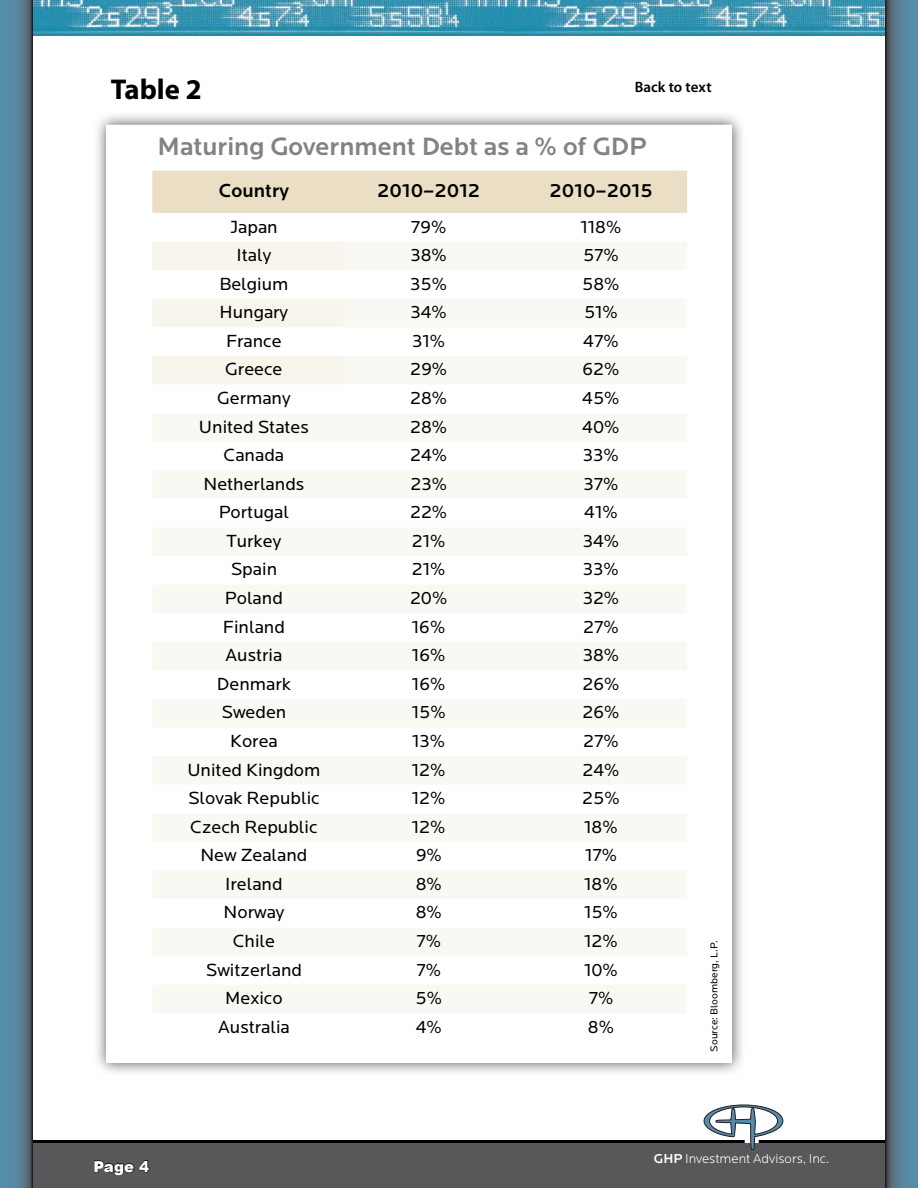
<style>
.page{position:relative;width:918px;height:1188px;background:#fff}
.page>*{position:absolute;margin:0;border:0;box-sizing:border-box;transform-origin:0 0}
.t1{font:700 28.8px "Myriad Pro";letter-spacing:-.005em;color:#000005}
.t2{font:500 26.1px "Locator";color:#808285}
.t3{font:500 19.5px "Locator";color:#000}
.t4{font:18.3px "Locator";color:#000}
.t5{font:600 15px "Myriad Pro";color:#000005}
.t6{font:900 15px "Arial";color:#fff}
.t7{font:300 13.5px "Locator";letter-spacing:-.005em;color:#fff}
.t8{font:10.2px "Locator";letter-spacing:.01em;color:#000005}
.s1{font-weight:500}
</style>
<div class="page">
<div style="left:0;top:1143px;width:918px;height:45px;background:#58585b"></div>
<hr style="left:24px;top:1140px;width:721px;height:3px;background:#000005">
<hr style="left:759px;top:1140px;width:132px;height:3px;background:#000005">
<img style="left:33px;top:0;width:472px;height:35px">
<img style="left:505px;top:0;width:380px;height:35px">
<svg style="left:703px;top:1104px;width:81px;height:46px"></svg>
<svg style="left:0;top:0;width:33px;height:1188px;background:#567e94"></svg>
<svg style="left:885px;top:0;width:33px;height:1188px;background:#527488"></svg>
<div style="left:92px;top:110px;width:653px;height:966px;background:#221e1f;opacity:.75"></div>
<div style="left:106px;top:125px;width:626px;height:938px;background:#fff"></div>
<div style="left:152px;top:171px;width:535px;height:42px;background:#eadfc4"></div>
<svg style="left:153px;top:242px;width:534px;height:771px;fill:#fbf9f5"></svg>
<svg style="left:152px;top:242px;width:191px;height:142px"></svg>
<svg style="left:94px;top:1160px;width:56px;height:16px"></svg>
<h1 class="t1" style="left:111px;top:71px;width:92px">Table 2</h1>
<p class="t5" style="left:635px;top:77px;width:78px">Back to text</p>
<h2 class="t2" style="left:158px;top:132px;width:491px">Maturing Government Debt as a % of GDP</h2>
<p class="t3" style="left:219px;top:180px;width:72px">Country</p>
<p class="t3" style="left:377px;top:180px;width:105px">2010–2012</p>
<p class="t3" style="left:550px;top:180px;width:104px">2010–2015</p>
<p class="t4" style="left:230px;top:217px;width:49px">Japan</p>
<p class="t4" style="left:411px;top:217px;width:37px">79%</p>
<p class="t4" style="left:581px;top:217px;width:42px">118%</p>
<p class="t4" style="left:237px;top:245px;width:36px">Italy</p>
<p class="t4" style="left:410px;top:245px;width:38px">38%</p>
<p class="t4" style="left:583px;top:245px;width:37px">57%</p>
<p class="t4" style="left:219px;top:274px;width:71px">Belgium</p>
<p class="t4" style="left:410px;top:274px;width:38px">35%</p>
<p class="t4" style="left:582px;top:274px;width:39px">58%</p>
<p class="t4" style="left:220px;top:302px;width:70px">Hungary</p>
<p class="t4" style="left:410px;top:302px;width:38px">34%</p>
<p class="t4" style="left:584px;top:302px;width:36px">51%</p>
<p class="t4" style="left:226px;top:331px;width:57px">France</p>
<p class="t4" style="left:412px;top:331px;width:35px">31%</p>
<p class="t4" style="left:583px;top:331px;width:37px">47%</p>
<p class="t4" style="left:225px;top:359px;width:59px">Greece</p>
<p class="t4" style="left:410px;top:359px;width:39px">29%</p>
<p class="t4" style="left:582px;top:359px;width:39px">62%</p>
<p class="t4" style="left:217px;top:388px;width:75px">Germany</p>
<p class="t4" style="left:410px;top:388px;width:39px">28%</p>
<p class="t4" style="left:582px;top:388px;width:39px">45%</p>
<p class="t4" style="left:199px;top:417px;width:111px">United States</p>
<p class="t4" style="left:410px;top:417px;width:39px">28%</p>
<p class="t4" style="left:582px;top:417px;width:39px">40%</p>
<p class="t4" style="left:224px;top:445px;width:62px">Canada</p>
<p class="t4" style="left:410px;top:445px;width:39px">24%</p>
<p class="t4" style="left:583px;top:445px;width:38px">33%</p>
<p class="t4" style="left:203px;top:474px;width:102px">Netherlands</p>
<p class="t4" style="left:410px;top:474px;width:38px">23%</p>
<p class="t4" style="left:583px;top:474px;width:37px">37%</p>
<p class="t4" style="left:219px;top:502px;width:72px">Portugal</p>
<p class="t4" style="left:410px;top:502px;width:39px">22%</p>
<p class="t4" style="left:584px;top:502px;width:35px">41%</p>
<p class="t4" style="left:227px;top:531px;width:56px">Turkey</p>
<p class="t4" style="left:412px;top:531px;width:35px">21%</p>
<p class="t4" style="left:583px;top:531px;width:38px">34%</p>
<p class="t4" style="left:231px;top:560px;width:48px">Spain</p>
<p class="t4" style="left:412px;top:560px;width:35px">21%</p>
<p class="t4" style="left:583px;top:560px;width:38px">33%</p>
<p class="t4" style="left:225px;top:588px;width:60px">Poland</p>
<p class="t4" style="left:410px;top:588px;width:39px">20%</p>
<p class="t4" style="left:583px;top:588px;width:38px">32%</p>
<p class="t4" style="left:223px;top:617px;width:64px">Finland</p>
<p class="t4" style="left:412px;top:617px;width:35px">16%</p>
<p class="t4" style="left:583px;top:617px;width:37px">27%</p>
<p class="t4" style="left:226px;top:645px;width:58px">Austria</p>
<p class="t4" style="left:412px;top:645px;width:35px">16%</p>
<p class="t4" style="left:583px;top:645px;width:38px">38%</p>
<p class="t4" style="left:217px;top:674px;width:76px">Denmark</p>
<p class="t4" style="left:412px;top:674px;width:35px">16%</p>
<p class="t4" style="left:582px;top:674px;width:39px">26%</p>
<p class="t4" style="left:221px;top:702px;width:66px">Sweden</p>
<p class="t4" style="left:412px;top:702px;width:36px">15%</p>
<p class="t4" style="left:582px;top:702px;width:39px">26%</p>
<p class="t4" style="left:230px;top:731px;width:49px">Korea</p>
<p class="t4" style="left:412px;top:731px;width:35px">13%</p>
<p class="t4" style="left:583px;top:731px;width:37px">27%</p>
<p class="t4" style="left:187px;top:760px;width:135px">United Kingdom</p>
<p class="t4" style="left:412px;top:760px;width:35px">12%</p>
<p class="t4" style="left:582px;top:760px;width:39px">24%</p>
<p class="t4" style="left:188px;top:788px;width:133px">Slovak Republic</p>
<p class="t4" style="left:412px;top:788px;width:35px">12%</p>
<p class="t4" style="left:582px;top:788px;width:39px">25%</p>
<p class="t4" style="left:190px;top:817px;width:129px">Czech Republic</p>
<p class="t4" style="left:412px;top:817px;width:35px">12%</p>
<p class="t4" style="left:584px;top:817px;width:35px">18%</p>
<p class="t4" style="left:200px;top:845px;width:109px">New Zealand</p>
<p class="t4" style="left:416px;top:845px;width:28px">9%</p>
<p class="t4" style="left:585px;top:845px;width:34px">17%</p>
<p class="t4" style="left:225px;top:874px;width:59px">Ireland</p>
<p class="t4" style="left:416px;top:874px;width:28px">8%</p>
<p class="t4" style="left:584px;top:874px;width:35px">18%</p>
<p class="t4" style="left:223px;top:903px;width:62px">Norway</p>
<p class="t4" style="left:416px;top:903px;width:28px">8%</p>
<p class="t4" style="left:584px;top:903px;width:36px">15%</p>
<p class="t4" style="left:233px;top:931px;width:44px">Chile</p>
<p class="t4" style="left:416px;top:931px;width:26px">7%</p>
<p class="t4" style="left:584px;top:931px;width:35px">12%</p>
<p class="t4" style="left:206px;top:960px;width:98px">Switzerland</p>
<p class="t4" style="left:416px;top:960px;width:26px">7%</p>
<p class="t4" style="left:584px;top:960px;width:35px">10%</p>
<p class="t4" style="left:225px;top:988px;width:59px">Mexico</p>
<p class="t4" style="left:416px;top:988px;width:28px">5%</p>
<p class="t4" style="left:589px;top:988px;width:26px">7%</p>
<p class="t4" style="left:218px;top:1017px;width:73px">Australia</p>
<p class="t4" style="left:416px;top:1017px;width:28px">4%</p>
<p class="t4" style="left:588px;top:1017px;width:28px">8%</p>
<p class="t8" style="left:709px;top:1052px;width:113px;rotate:-90deg">Source: Bloomberg, L.P.</p>
<p class="t6" style="left:93px;top:1156px;width:57px">Page 4</p>
<p class="t7" style="left:654px;top:1152px;width:177px"><span class="s1">GHP</span> Investment Advisors, Inc.</p>
</div>
